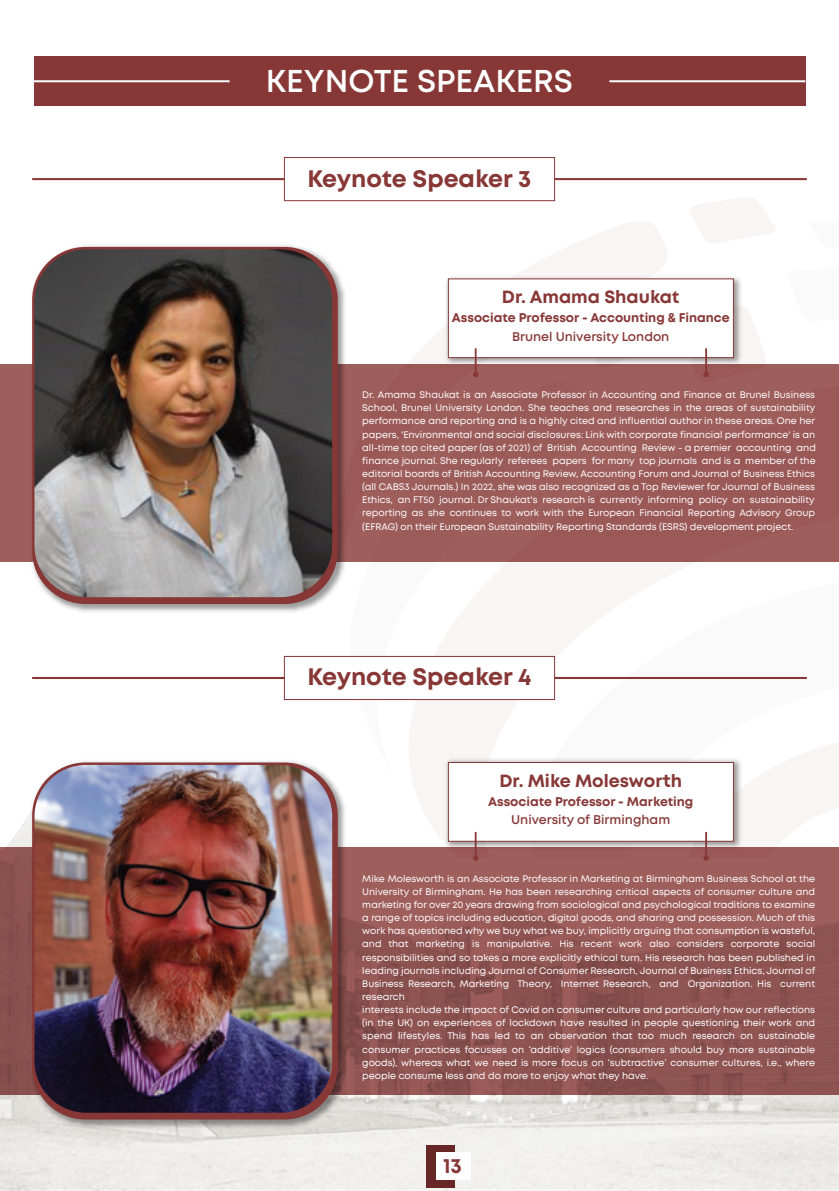
<style>
.page{position:relative;width:839px;height:1191px;background:#fff}
.page>*{position:absolute;margin:0;border:0;box-sizing:border-box;transform-origin:0 0}
.t1{font:600 31.6px "Mont";color:#fff}
.t2{font:700 23.8px "Mont";color:#873836}
.t3{font:700 20.6px "Mont";color:#873836}
.t4{font:700 17.6px "Mont";color:#873836}
.t5{font:700 12.6px "Mont";color:#873836}
.t6{font:600 12.6px "Mont";color:#873836}
.t7{font:9.6px/13.2px "Mont";color:#fff}
</style>
<div class="page">
<img style="left:0;top:655px;width:838px;height:536px">
<svg style="left:340px;top:655px;width:52px;height:133px"></svg>
<svg style="left:392px;top:655px;width:446px;height:193px"></svg>
<div style="left:34px;top:57px;width:770px;height:49px;background:#873836"></div>
<hr style="left:609px;top:80px;width:195px;height:2px;background:#fff">
<hr style="left:34px;top:80px;width:195px;height:2px;background:#fff">
<hr style="left:32px;top:178px;width:277px;height:2px;background:#873836">
<hr style="left:529px;top:178px;width:277px;height:2px;background:#873836">
<div style="left:284px;top:157px;width:270px;height:44px;background:#fff;border:1px solid #873836"></div>
<hr style="left:32px;top:677px;width:277px;height:2px;background:#873836">
<hr style="left:529px;top:677px;width:277px;height:2px;background:#873836">
<div style="left:284px;top:656px;width:270px;height:44px;background:#fff;border:1px solid #873836"></div>
<div style="left:0;top:364px;width:838px;height:198px;background:#9c5c5b"></div>
<img style="left:443px;top:275px;width:298px;height:93px">
<div style="left:448px;top:279px;width:285px;height:79px;background:#fff;border:1px solid #873836"></div>
<hr style="left:474px;top:348px;width:2px;height:26px;background:#873836">
<svg style="left:473px;top:372px;width:5px;height:5px"></svg>
<svg style="left:678px;top:305px;width:66px;height:72px"></svg>
<img style="left:32px;top:245px;width:313px;height:367px">
<div style="left:32px;top:247px;width:305px;height:357px;background:#873836;border-radius:53px"></div>
<img style="left:34px;top:249px;width:298px;height:348px">
<svg style="left:0;top:848px;width:838px;height:247px;background:#915653"></svg>
<img style="left:443px;top:756px;width:219px;height:96px">
<div style="left:448px;top:762px;width:285px;height:79px;background:#fff;border:1px solid #873836"></div>
<hr style="left:474px;top:832px;width:2px;height:26px;background:#873836">
<svg style="left:451px;top:850px;width:85px;height:11px"></svg>
<svg style="left:662px;top:741px;width:176px;height:120px"></svg>
<img style="left:27px;top:758px;width:322px;height:372px">
<div style="left:32px;top:762px;width:305px;height:357px;background:#873836;border-radius:53px"></div>
<img style="left:34px;top:765px;width:298px;height:348px">
<div style="left:426px;top:1145px;width:28px;height:42px;background:#682727"></div>
<div style="left:435px;top:1152px;width:35px;height:28px;background:#fff"></div>
<h1 class="t1" style="left:266px;top:61px;width:308px">KEYNOTE SPEAKERS</h1>
<h2 class="t2" style="left:307px;top:163px;width:225px">Keynote Speaker 3</h2>
<h3 class="t4" style="left:501px;top:286px;width:179px">Dr. Amama Shaukat</h3>
<h3 class="t5" style="left:451px;top:309px;width:279px">Associate Professor - Accounting &amp; Finance</h3>
<h3 class="t6" style="left:512px;top:328px;width:159px">Brunel University London</h3>
<p class="t7" style="left:362px;top:388px;width:455px">Dr. Amama Shaukat is an Associate Professor in Accounting and Finance at Brunel Business School, Brunel University London. She teaches and researches in the areas of sustainability performance and reporting and is a highly cited and influential author in these areas. One her papers, 'Environmental and social disclosures: Link with corporate financial performance' is an all-time top cited paper (as of 2021) of British Accounting Review - a premier accounting and finance journal. She regularly referees papers for many top journals and is a member of the editorial boards of British Accounting Review, Accounting Forum and Journal of Business Ethics (all CABS3 Journals.) In 2022, she was also recognized as a Top Reviewer for Journal of Business Ethics, an FT50 journal. Dr Shaukat's research is currently informing policy on sustainability reporting as she continues to work with the European Financial Reporting Advisory Group (EFRAG) on their European Sustainability Reporting Standards (ESRS) development project.</p>
<h2 class="t2" style="left:307px;top:662px;width:225px">Keynote Speaker 4</h2>
<h3 class="t4" style="left:499px;top:769px;width:184px">Dr. Mike Molesworth</h3>
<h3 class="t5" style="left:488px;top:793px;width:207px">Associate Professor - Marketing</h3>
<h3 class="t6" style="left:511px;top:812px;width:160px">University of Birmingham</h3>
<p class="t7" style="left:362px;top:872px;width:454px">Mike Molesworth is an Associate Professor in Marketing at Birmingham Business School at the University of Birmingham. He has been researching critical aspects of consumer culture and marketing for over 20 years drawing from sociological and psychological traditions to examine a range of topics including education, digital goods, and sharing and possession. Much of this work has questioned why we buy what we buy, implicitly arguing that consumption is wasteful, and that marketing is manipulative. His recent work also considers corporate social responsibilities and so takes a more explicitly ethical turn. His research has been published in leading journals including Journal of Consumer Research, Journal of Business Ethics, Journal of Business Research, Marketing Theory, Internet Research, and Organization. His current research<br>interests include the impact of Covid on consumer culture and particularly how our reflections (in the UK) on experiences of lockdown have resulted in people questioning their work and spend lifestyles. This has led to an observation that too much research on sustainable consumer practices focusses on ‘additive’ logics (consumers should buy more sustainable goods), whereas what we need is more focus on ‘subtractive’ consumer cultures, i.e., where people consume less and do more to enjoy what they have.</p>
<h3 class="t3" style="left:443px;top:1152px;width:20px">13</h3>
</div>
